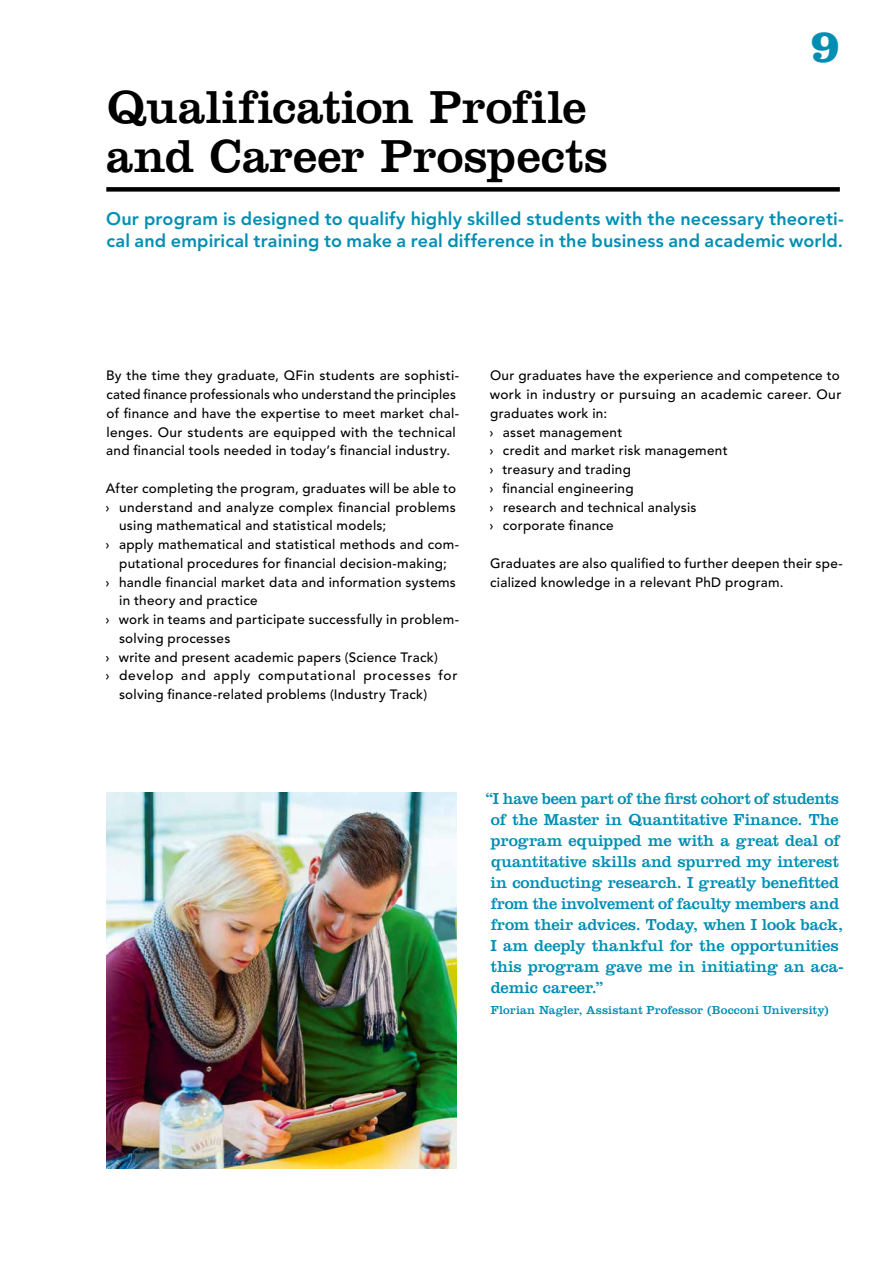
<style>
.page{position:relative;width:893px;height:1263px;background:#fff}
.page>*{position:absolute;margin:0;border:0;box-sizing:border-box;transform-origin:0 0}
.t1{font:48px/48.8px "Clarendon LT Std";color:#000}
.t2{font:700 48px "Clarendon LT Std";color:#008fb3}
.t3{font:800 18px/21.8px "Avenir LT Std";letter-spacing:.01em;color:#008fb3}
.t4{font:16.5px/21px "Clarendon LT Std";letter-spacing:-.005em;color:#008fb3}
.t5{font:500 13.5px/18.8px "Avenir LT Std";letter-spacing:.02em;color:#000}
.t6{font:500 13.5px "Avenir LT Std";letter-spacing:.05em;color:#000}
.t7{font:12px "Clarendon LT Std";letter-spacing:.01em;color:#008fb3}
</style>
<div class="page">
<img style="left:106px;top:793px;width:350px;height:375px">
<div style="left:106px;top:187px;width:734px;height:5px;background:#000"></div>
<h1 class="t2" style="left:810px;top:16px;width:31px">9</h1>
<h1 class="t1" style="left:106px;top:83px;width:503px">Qualification Profile and Career Prospects</h1>
<h2 class="t3" style="left:106px;top:208px;width:739px">Our program is designed to qualify highly skilled students with the necessary theoreti&shy;cal and empirical training to make a real difference in the business and academic world.</h2>
<p class="t5" style="left:106px;top:367px;width:354px">By the time they graduate, QFin students are sophisti&shy;cated finance professionals who understand the principles of finance and have the expertise to meet market chal&shy;lenges. Our students are equipped with the technical and financial tools needed in today’s financial industry.</p>
<p class="t5" style="left:106px;top:479px;width:352px">After completing the program, graduates will be able to</p>
<p class="t5" style="left:106px;top:498px;width:352px">› understand and analyze complex financial problems</p>
<p class="t5" style="left:119px;top:517px;width:269px">using mathematical and statistical models;</p>
<p class="t5" style="left:106px;top:535px;width:355px">› apply mathematical and statistical methods and com-</p>
<p class="t5" style="left:119px;top:554px;width:329px">putational procedures for financial decision-making;</p>
<p class="t5" style="left:106px;top:573px;width:352px">› handle financial market data and information systems</p>
<p class="t5" style="left:119px;top:592px;width:140px">in theory and practice</p>
<p class="t5" style="left:106px;top:610px;width:355px">› work in teams and participate successfully in problem-</p>
<p class="t5" style="left:119px;top:629px;width:113px">solving processes</p>
<p class="t5" style="left:106px;top:648px;width:334px">› write and present academic papers (Science Track)</p>
<p class="t6" style="left:106px;top:668px;width:353px">› develop and apply computational processes for</p>
<p class="t5" style="left:119px;top:685px;width:310px">solving finance-related problems (Industry Track)</p>
<p class="t5" style="left:489px;top:367px;width:354px">Our graduates have the experience and competence to work in industry or pursuing an academic career. Our graduates work in:<br>› asset management<br>› credit and market risk management<br>› treasury and trading<br>› financial engineering<br>› research and technical analysis<br>› corporate finance</p>
<p class="t5" style="left:490px;top:554px;width:354px">Graduates are also qualified to further deepen their spe&shy;cialized knowledge in a relevant PhD program.</p>
<p class="t4" style="left:486px;top:788px;width:359px">“I have been part of the first cohort of students of the Master in Quantitative Finance. The program equipped me with a great deal of quantitative skills and spurred my interest in conducting research. I greatly benefitted from the involvement of faculty members and from their advices. Today, when I look back, I am deeply thankful for the opportunities this program gave me in initiating an aca&shy;demic career.”</p>
<p class="t7" style="left:491px;top:1003px;width:339px">Florian Nagler, Assistant Professor (Bocconi University)</p>
</div>
